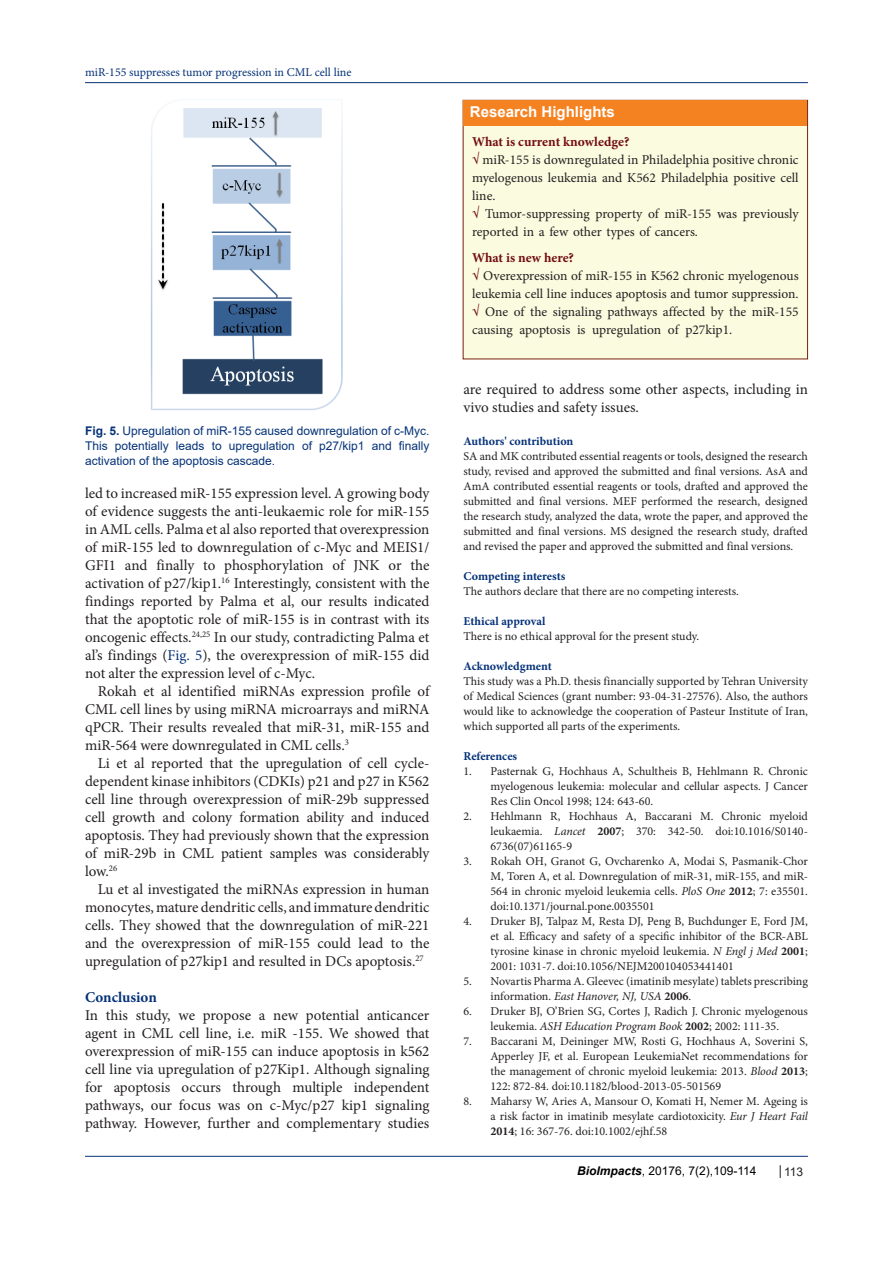
<style>
.page{position:relative;width:893px;height:1263px;background:#fff}
.page>*{position:absolute;margin:0;border:0;box-sizing:border-box;transform-origin:0 0}
.t1{font:15px/18px "Minion Pro";color:#231f20;text-align:justify}
.t2{font:700 15px "Arial";color:#fff}
.t3{font:700 15px "Minion Pro";color:#053278}
.BT{font:13.5px/18px "Minion Pro";color:#231f20}
.BT-2{font:700 13.5px "Minion Pro";color:#730e10}
.t4{font:12px/15px "Minion Pro";color:#231f20;text-align:justify}
.t5{font:12px/15px "Arial";color:#053278;text-align:justify}
.t6{font:700 12px "Minion Pro";letter-spacing:-.005em;color:#053278}
.t7{font:12px "Minion Pro";color:#053278}
.t8{font:12px "Arial";color:#000}
.t9{font:12px "Arial";color:#231f20}
.s1{font-weight:700}
.s2{color:#053278}
.s3{font-weight:700;color:#730e10}
.s4{font-style:italic}
.s5{font-weight:700;font-style:italic}
.s6{color:#150000}
</style>
<div class="page">
<hr style="left:85px;top:82px;width:723px;height:1px;background:#053278">
<hr style="left:85px;top:1156px;width:723px;height:1px;background:#053278">
<svg style="left:780px;top:1165px;width:1px;height:13px"></svg>
<div style="left:463px;top:100px;width:344px;height:259px;background:#fbfbe0"></div>
<div style="left:463px;top:100px;width:344px;height:25px;background:#f58220"></div>
<img style="left:150px;top:104px;width:193px;height:306px">
<p class="t7" style="left:85px;top:64px;width:268px">miR-155 suppresses tumor progression in CML cell line</p>
<p class="t5" style="left:85px;top:423px;width:346px"><span class="s1">Fig. 5.</span> Upregulation of miR-155 caused downregulation of c-Myc.<br>This potentially leads to upregulation of p27/kip1 and finally activation of the apoptosis cascade.</p>
<p class="t1" style="left:85px;top:484px;width:346px">led to increased miR-155 expression level. A growing body of evidence suggests the anti-leukaemic role for miR-155 in AML cells. Palma et al also reported that overexpression of miR-155 led to downregulation of c-Myc and MEIS1/ GFI1 and finally to phosphorylation of JNK or the activation of p27/kip1.<sup>16</sup> Interestingly, consistent with the findings reported by Palma et al, our results indicated that the apoptotic role of miR-155 is in contrast with its oncogenic effects.<sup>24,25</sup> In our study, contradicting Palma et al’s findings (<span class="s2">Fig. 5</span>), the overexpression of miR-155 did not alter the expression level of c-Myc.</p>
<p class="t1" style="left:85px;top:682px;width:346px;text-indent:13px">Rokah et al identified miRNAs expression profile of CML cell lines by using miRNA microarrays and miRNA qPCR. Their results revealed that miR-31, miR-155 and miR-564 were downregulated in CML cells.<sup>3</sup></p>
<p class="t1" style="left:85px;top:754px;width:346px;text-indent:13px">Li et al reported that the upregulation of cell cycle&shy;dependent kinase inhibitors (CDKIs) p21 and p27 in K562 cell line through overexpression of miR-29b suppressed cell growth and colony formation ability and induced apoptosis. They had previously shown that the expression of miR-29b in CML patient samples was considerably low.<sup>26</sup></p>
<p class="t1" style="left:85px;top:880px;width:346px;text-indent:13px">Lu et al investigated the miRNAs expression in human monocytes, mature dendritic cells, and immature dendritic cells. They showed that the downregulation of miR-221 and the overexpression of miR-155 could lead to the upregulation of p27kip1 and resulted in DCs apoptosis.<sup>27</sup></p>
<p class="t3" style="left:85px;top:986px;width:73px">Conclusion</p>
<p class="t1" style="left:85px;top:1006px;width:346px">In this study, we propose a new potential anticancer agent in CML cell line, i.e. miR -155. We showed that overexpression of miR-155 can induce apoptosis in k562 cell line via upregulation of p27Kip1. Although signaling for apoptosis occurs through multiple independent pathways, our focus was on c-Myc/p27 kip1 signaling pathway. However, further and complementary studies</p>
<p class="t2" style="left:470px;top:101px;width:147px">Research Highlights</p>
<p class="BT-2" style="left:472px;top:132px;width:159px">What is current knowledge?</p>
<p class="BT" style="left:472px;top:150px;width:328px;text-align:justify"><span class="s3">√</span> miR-155 is downregulated in Philadelphia positive chronic myelogenous leukemia and K562 Philadelphia positive cell line.</p>
<p class="BT" style="left:472px;top:204px;width:328px"><span class="s3">√</span> Tumor-suppressing property of miR-155 was previously reported in a few other types of cancers.</p>
<p class="BT-2" style="left:472px;top:248px;width:104px">What is new here?</p>
<p class="BT" style="left:472px;top:267px;width:328px"><span class="s3">√</span> Overexpression of miR-155 in K562 chronic myelogenous leukemia cell line induces apoptosis and tumor suppression.</p>
<p class="BT" style="left:472px;top:303px;width:328px"><span class="s3">√</span> One of the signaling pathways affected by the miR-155 causing apoptosis is upregulation of p27kip1.</p>
<p class="t1" style="left:463px;top:381px;width:346px">are required to address some other aspects, including in vivo studies and safety issues.</p>
<p class="t6" style="left:463px;top:433px;width:111px">Authors' contribution</p>
<p class="t4" style="left:463px;top:449px;width:346px">SA and MK contributed essential reagents or tools, designed the research study, revised and approved the submitted and final versions. AsA and AmA contributed essential reagents or tools, drafted and approved the submitted and final versions. MEF performed the research, designed the research study, analyzed the data, wrote the paper, and approved the submitted and final versions. MS designed the research study, drafted and revised the paper and approved the submitted and final versions.</p>
<p class="t6" style="left:463px;top:568px;width:103px">Competing interests</p>
<p class="t4" style="left:463px;top:584px;width:277px">The authors declare that there are no competing interests.</p>
<p class="t6" style="left:463px;top:613px;width:83px">Ethical approval</p>
<p class="t4" style="left:463px;top:629px;width:237px">There is no ethical approval for the present study.</p>
<p class="t6" style="left:463px;top:658px;width:90px">Acknowledgment</p>
<p class="t4" style="left:463px;top:674px;width:346px">This study was a Ph.D. thesis financially supported by Tehran University of Medical Sciences (grant number: 93-04-31-27576). Also, the authors would like to acknowledge the cooperation of Pasteur Institute of Iran, which supported all parts of the experiments.</p>
<p class="t6" style="left:463px;top:748px;width:55px">References</p>
<p class="t4" style="left:490px;top:764px;width:319px;text-indent:-27px">1. Pasternak G, Hochhaus A, Schultheis B, Hehlmann R. Chronic myelogenous leukemia: molecular and cellular aspects. J Cancer Res Clin Oncol 1998; 124: 643-60.</p>
<p class="t4" style="left:490px;top:809px;width:319px;text-indent:-27px">2. Hehlmann R, Hochhaus A, Baccarani M. Chronic myeloid leukaemia. <span class="s4">Lancet</span> <span class="s1">2007</span>; 370: 342-50. doi:10.1016/S0140- 6736(07)61165-9</p>
<p class="t4" style="left:490px;top:854px;width:319px;text-indent:-27px">3. Rokah OH, Granot G, Ovcharenko A, Modai S, Pasmanik-Chor M, Toren A, et al. Downregulation of miR-31, miR-155, and miR-564 in chronic myeloid leukemia cells. <span class="s4">PloS One</span> <span class="s1">2012</span>; 7: e35501. doi:10.1371/journal.pone.0035501</p>
<p class="t4" style="left:490px;top:914px;width:319px;text-indent:-27px">4. Druker BJ, Talpaz M, Resta DJ, Peng B, Buchdunger E, Ford JM, et al. Efficacy and safety of a specific inhibitor of the BCR-ABL tyrosine kinase in chronic myeloid leukemia. <span class="s4">N Engl j Med</span> <span class="s1">2001</span>; 2001: 1031-7. doi:10.1056/NEJM200104053441401</p>
<p class="t4" style="left:490px;top:974px;width:319px;text-indent:-27px">5. Novartis Pharma A. Gleevec (imatinib mesylate) tablets prescribing information. <span class="s4">East Hanover, NJ, USA</span> <span class="s1">2006</span>.</p>
<p class="t4" style="left:463px;top:1004px;width:346px;text-align:center">6. Druker BJ, O’Brien SG, Cortes J, Radich J. Chronic myelogenous leukemia. <span class="s4">ASH Education Program Book</span> <span class="s1">2002</span>; 2002: 111-35.</p>
<p class="t4" style="left:490px;top:1034px;width:319px;text-indent:-27px">7. Baccarani M, Deininger MW, Rosti G, Hochhaus A, Soverini S, Apperley JF, et al. European LeukemiaNet recommendations for the management of chronic myeloid leukemia: 2013. <span class="s4">Blood</span> <span class="s1">2013</span>; 122: 872-84. doi:10.1182/blood-2013-05-501569</p>
<p class="t4" style="left:490px;top:1094px;width:319px;text-indent:-27px">8. Maharsy W, Aries A, Mansour O, Komati H, Nemer M. Ageing is a risk factor in imatinib mesylate cardiotoxicity. <span class="s4">Eur J Heart Fail </span><span class="s1">2014</span>; 16: 367-76. doi:10.1002/ejhf.58</p>
<p class="t8" style="left:577px;top:1163px;width:181px"><span class="s5">BioImpacts</span><span class="s6">,</span> 20176, 7(2),109-114</p>
<p class="t9" style="left:784px;top:1164px;width:21px">113</p>
</div>
